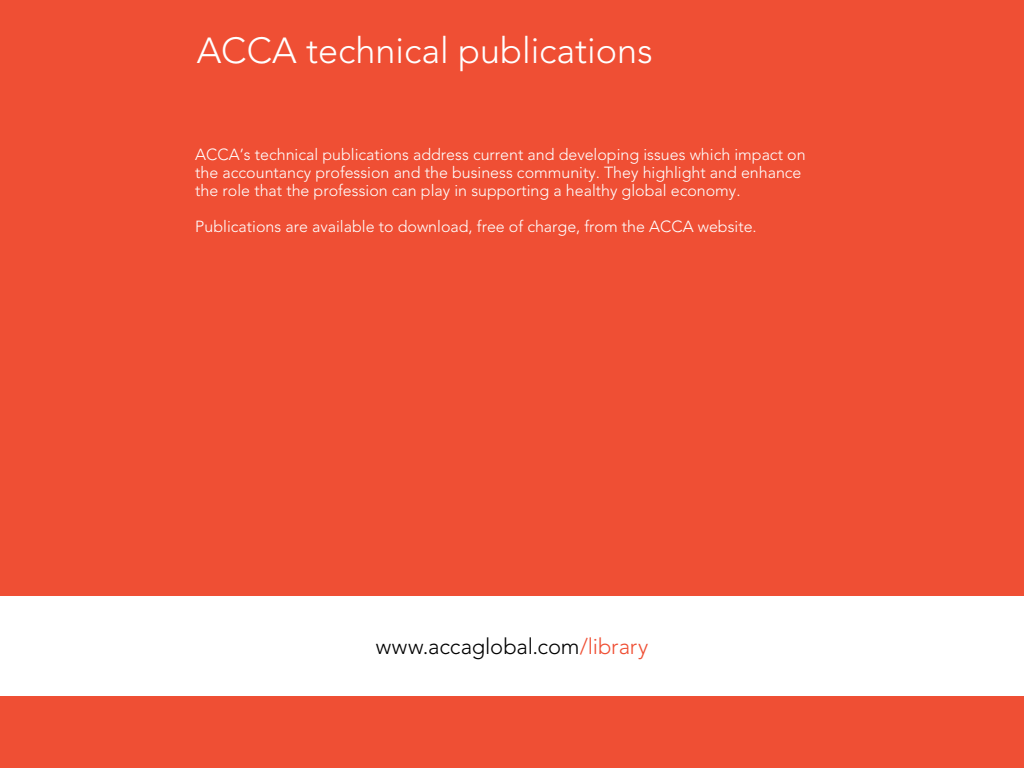
<style>
.page{position:relative;width:1024px;height:768px;background:#ef4f34}
.page>*{position:absolute;margin:0;border:0;box-sizing:border-box;transform-origin:0 0}
.Heading_L1__Chapter{font:300 36px "Avenir LT Std";color:#fff}
.Pull_URL{font:300 22px "Avenir LT Std";letter-spacing:-.005em;color:#000}
.Pull_text{font:300 16px/18px "Avenir LT Std";color:#fff}
.s1{color:#ef4f34}
</style>
<div class="page">
<div style="left:0;top:596px;width:1024px;height:100px;background:#fff"></div>
<p class="Heading_L1__Chapter" style="left:197px;top:30px;width:458px">ACCA technical publications</p>
<p class="Pull_text" style="left:195px;top:146px;width:612px">ACCA’s technical publications address current and developing issues which impact on the accountancy profession and the business community. They highlight and enhance the role that the profession can play in supporting a healthy global economy.</p>
<p class="Pull_text" style="left:195px;top:218px;width:563px">Publications are available to download, free of charge, from the ACCA website.</p>
<p class="Pull_URL" style="left:376px;top:634px;width:274px">www.accaglobal.com<span class="s1">/library</span></p>
</div>
